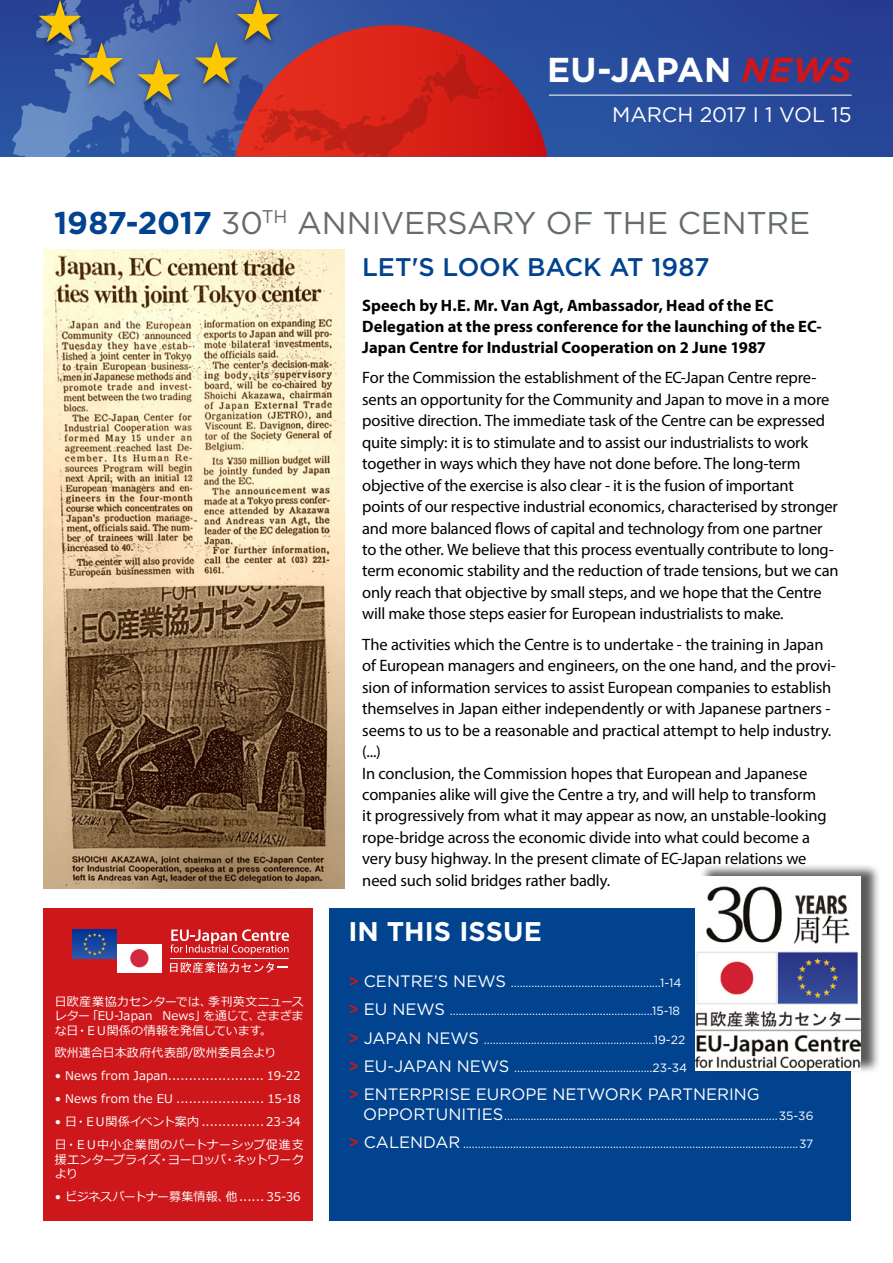
<style>
.page{position:relative;width:893px;height:1263px;background:#fff}
.page>*{position:absolute;margin:0;border:0;box-sizing:border-box;transform-origin:0 0}
.t1{font:700 34.5px "Gotham";letter-spacing:-.005em;color:#fff}
.t2{font:31.5px "Gotham";letter-spacing:-.005em;color:#666b6e}
.t3{font:700 27px "Gotham";color:#fff}
.t4{font:500 25.5px "Gotham";letter-spacing:-.005em;color:#01438f}
.t5{font:21px "Gotham";letter-spacing:-.005em;color:#fff}
.t6{font:16.5px/21.5px "Myriad Pro";letter-spacing:-.01em;color:#000}
.t7{font:700 16.5px/21.5px "Myriad Pro";color:#000}
.t8{font:16.5px "Gotham";color:#fff}
.t9{font:12px "Gotham";color:#fff}
.t10{font:12px/14.4px "Meiryo";letter-spacing:.005em;color:#fff;text-align:justify}
.t11{font:12px/14.4px "Meiryo";letter-spacing:-.015em;color:#fff}
.s1{font-style:italic;color:#cd171a}
.s2{font-weight:700;color:#01438f}
.s3{font-weight:500;font-size:16.5px;color:#cd171a}
.s4{font-size:16.5px}
.s5{font-weight:500;color:#cd171a}
</style>
<div class="page">
<svg style="left:0;top:0;width:893px;height:157px;background:#2d4f9d"></svg>
<img style="left:31px;top:0;width:8px;height:53px">
<img style="left:130px;top:53px;width:58px;height:58px">
<svg style="left:39px;top:0;width:141px;height:101px;background:#5b6f92"></svg>
<img style="left:188px;top:37px;width:7px;height:57px">
<svg style="left:195px;top:0;width:352px;height:157px;background:#923d52"></svg>
<hr style="left:549px;top:95px;width:303px;height:1px;background:#fff">
<div style="left:329px;top:908px;width:521px;height:312px;background:#01438f"></div>
<div style="left:43px;top:908px;width:270px;height:312px;background:#cd171a"></div>
<div style="left:117px;top:944px;width:45px;height:29px;background:#fff"></div>
<div style="left:130px;top:949px;width:18px;height:18px;background:#d3293e;border-radius:50%"></div>
<svg style="left:73px;top:930px;width:44px;height:29px"></svg>
<svg style="left:83px;top:933px;width:23px;height:22px"></svg>
<svg style="left:170px;top:929px;width:119px;height:26px"></svg>
<hr style="left:170px;top:958px;width:119px;height:1px;background:#fff">
<svg style="left:170px;top:962px;width:118px;height:11px"></svg>
<div style="left:699px;top:863px;width:182px;height:211px;background:#000;opacity:.65"></div>
<img style="left:696px;top:876px;width:165px;height:195px">
<img style="left:44px;top:249px;width:300px;height:639px">
<h1 class="t1" style="left:547px;top:47px;width:306px">EU-JAPAN <span class="s1">NEWS</span></h1>
<p class="t5" style="left:612px;top:101px;width:241px">MARCH 2017 I 1 VOL 15</p>
<p class="t2" style="left:54px;top:202px;width:758px"><span class="s2">1987-2017</span> 30<sup>TH</sup> ANNIVERSARY OF THE CENTRE</p>
<p class="t4" style="left:362px;top:251px;width:349px">LET'S LOOK BACK AT 1987</p>
<p class="t7" style="left:362px;top:294px;width:461px">Speech by H.E. Mr. Van Agt, Ambassador, Head of the EC<br>Delegation at the press conference for the launching of the EC-<br>Japan Centre for Industrial Cooperation on 2 June 1987</p>
<p class="t6" style="left:362px;top:367px;width:478px">For the Commission the establishment of the EC-Japan Centre repre&shy;sents an opportunity for the Community and Japan to move in a more positive direction. The immediate task of the Centre can be expressed quite simply: it is to stimulate and to assist our industrialists to work together in ways which they have not done before. The long-term objective of the exercise is also clear - it is the fusion of important points of our respective industrial economics, characterised by stronger and more balanced flows of capital and technology from one partner to the other. We believe that this process eventually contribute to long&shy;term economic stability and the reduction of trade tensions, but we can only reach that objective by small steps, and we hope that the Centre will make those steps easier for European industrialists to make.</p>
<p class="t6" style="left:362px;top:633px;width:475px">The activities which the Centre is to undertake - the training in Japan of European managers and engineers, on the one hand, and the provi&shy;sion of information services to assist European companies to establish themselves in Japan either independently or with Japanese partners - seems to us to be a reasonable and practical attempt to help industry. (...)<br>In conclusion, the Commission hopes that European and Japanese companies alike will give the Centre a try, and will help to transform<br>it progressively from what it may appear as now, an unstable-looking rope-bridge across the economic divide into what could become a very busy highway. In the present climate of EC-Japan relations we need such solid bridges rather badly.</p>
<p class="t10" style="left:55px;top:995px;width:250px">日欧産業協力センターでは、季刊英文ニュースレター「EU-Japan News」を通じて、さまざまな日・ＥＵ関係の情報を発信しています。</p>
<p class="t10" style="left:55px;top:1046px;width:223px">欧州連合日本政府代表部/欧州委員会より</p>
<p class="t10" style="left:55px;top:1069px;width:248px">• News from Japan....................... 19-22</p>
<p class="t10" style="left:55px;top:1092px;width:248px">• News from the EU ..................... 15-18</p>
<p class="t10" style="left:55px;top:1111px;width:250px;line-height:23px">• 日・ＥＵ関係イベント案内 ............... 23-34日・ＥＵ中小企業間のパートナーシップ促進支</p>
<p class="t11" style="left:55px;top:1152px;width:250px">援エンタープライズ・ヨーロッパ・ネットワークより</p>
<p class="t11" style="left:55px;top:1190px;width:247px">• ビジネスパートナー募集情報、他...... 35-36</p>
<h3 class="t3" style="left:348px;top:914px;width:195px">IN THIS ISSUE</h3>
<p class="t9" style="left:348px;top:975px;width:334px"><span class="s3">&gt;</span> <span class="s4">CENTRE’S NEWS</span> ...................................................1-14</p>
<p class="t9" style="left:348px;top:1003px;width:333px"><span class="s3">&gt;</span> <span class="s4">EU NEWS</span> .....................................................................15-18</p>
<p class="t9" style="left:348px;top:1032px;width:338px"><span class="s3">&gt;</span> <span class="s4">JAPAN NEWS</span> ..........................................................19-22</p>
<p class="t9" style="left:348px;top:1060px;width:340px"><span class="s3">&gt;</span> <span class="s4">EU-JAPAN NEWS</span> ...............................................23-34</p>
<p class="t8" style="left:348px;top:1084px;width:413px"><span class="s5">&gt;</span> ENTERPRISE EUROPE NETWORK PARTNERING</p>
<p class="t9" style="left:363px;top:1108px;width:452px"><span class="s4">OPPORTUNITIES</span>.............................................................................................35-36</p>
<p class="t9" style="left:348px;top:1136px;width:467px"><span class="s3">&gt;</span> <span class="s4">CALENDAR</span> ..................................................................................................................37</p>
</div>
